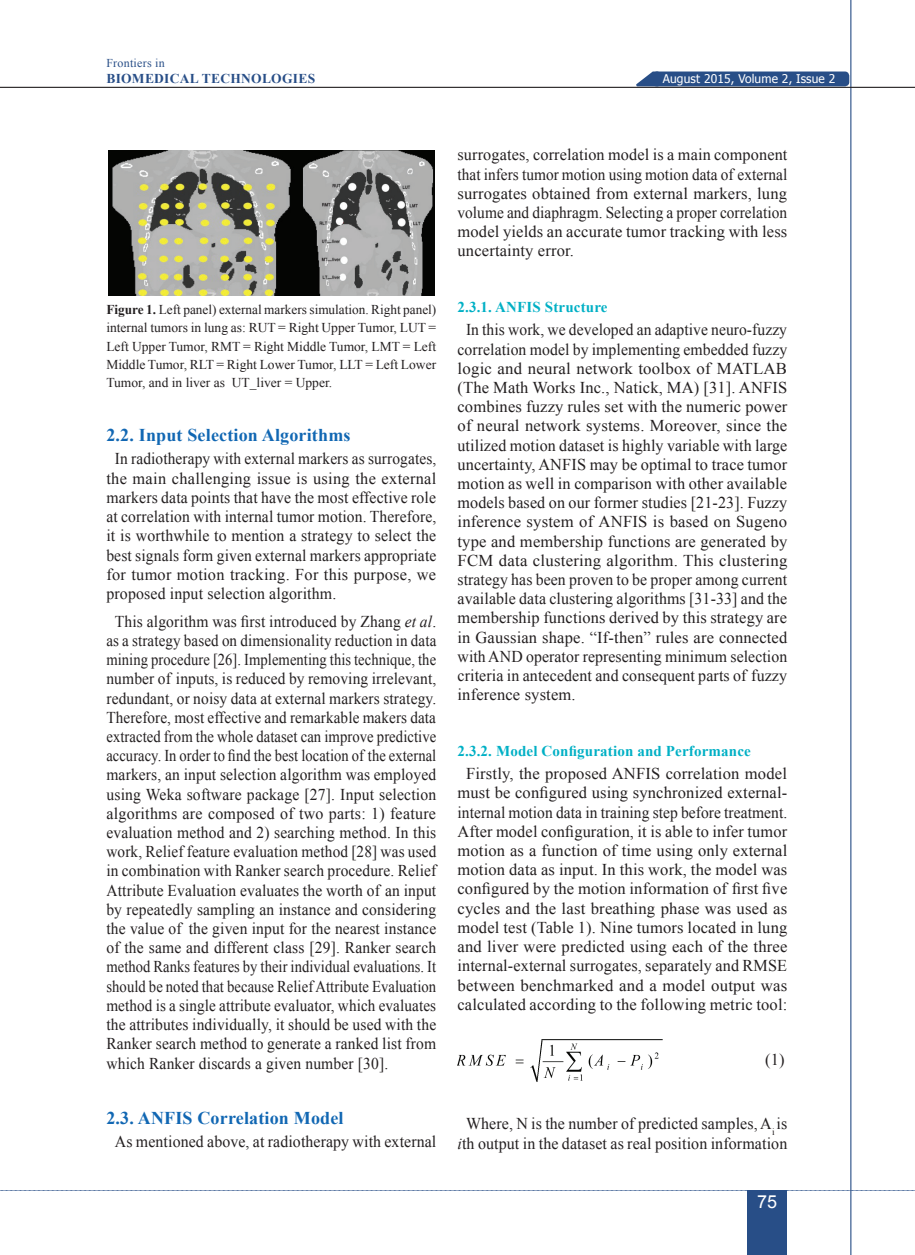
<style>
.page{position:relative;width:915px;height:1255px;background:#fff}
.page>*{position:absolute;margin:0;border:0;box-sizing:border-box;transform-origin:0 0}
.t1{font:700 18px "Times New Roman";letter-spacing:.01em;color:#1167b3}
.t2{font:18px "Arial";color:#fff}
.t3{font:16.5px/19.2px "Times New Roman";letter-spacing:.01em;color:#231f20;text-align:justify;scale:.94 1}
.t4{font:16.5px/19.2px "Times New Roman";letter-spacing:.01em;color:#231f20;text-align:justify}
.t5{font:16.5px/19.2px "Times New Roman";letter-spacing:.01em;color:#231f20;text-align:justify;scale:.93 1}
.t6{font:16.5px/19.5px "Times New Roman";letter-spacing:.01em;color:#231f20;text-align:center;scale:.96 1}
.t7{font:700 15px "Times New Roman";letter-spacing:.01em;color:#00b0c5}
.t8{font:13.5px/18px "Times New Roman";color:#231f20;text-align:justify}
.t9{font:700 13.5px "Times New Roman";letter-spacing:.02em;color:#284e87}
.t10{font:12px "Tahoma";letter-spacing:.01em;color:#fff}
.t11{font:12px "Times New Roman";letter-spacing:.02em;color:#284e87}
.s1{font-weight:700}
.s2{font-style:italic}
</style>
<div class="page">
<div style="left:652px;top:71px;width:197px;height:15px;background:#284e87;border-radius:4px"></div>
<svg style="left:636px;top:71px;width:22px;height:15px"></svg>
<hr style="left:850px;top:0;width:1px;height:1254px;background:#284e87">
<hr style="left:0;top:87px;width:914px;height:1px;background:#231f20">
<div style="left:746px;top:1190px;width:40px;height:64px;background:#284e87"></div>
<svg style="left:0;top:1190px;width:915px;height:1px"></svg>
<img style="left:108px;top:150px;width:326px;height:146px">
<img style="left:457px;top:1039px;width:206px;height:43px">
<p class="t11" style="left:106px;top:54px;width:60px">Frontiers in</p>
<p class="t9" style="left:106px;top:69px;width:210px">BIOMEDICAL TECHNOLOGIES</p>
<p class="t10" style="left:662px;top:71px;width:174px">August 2015, Volume 2, Issue 2</p>
<p class="t8" style="left:106px;top:301px;width:331px"><span class="s1">Figure 1.</span> Left panel) external markers simulation. Right panel) internal tumors in lung as: RUT = Right Upper Tumor, LUT = Left Upper Tumor, RMT = Right Middle Tumor, LMT = Left Middle Tumor, RLT = Right Lower Tumor, LLT = Left Lower Tumor, and in liver as UT_liver = Upper.</p>
<p class="t1" style="left:106px;top:422px;width:245px">2.2. Input Selection Algorithms</p>
<p class="t5" style="left:106px;top:449px;width:356px;text-indent:9px">In radiotherapy with external markers as surrogates, the main challenging issue is using the external markers data points that have the most effective role at correlation with internal tumor motion. Therefore, it is worthwhile to mention a strategy to select the best signals form given external markers appropriate for tumor motion tracking. For this purpose, we proposed input selection algorithm.</p>
<p class="t3" style="left:106px;top:611px;width:352px;text-indent:9px">This algorithm was first introduced by Zhang <span class="s2">et al</span>. as a strategy based on dimensionality reduction in data mining procedure [26]. Implementing this technique, the number of inputs, is reduced by removing irrelevant, redundant, or noisy data at external markers strategy.<br>Therefore, most effective and remarkable makers data extracted from the whole dataset can improve predictive accuracy. In order to find the best location of the external markers, an input selection algorithm was employed using Weka software package [27]. Input selection algorithms are composed of two parts: 1) feature evaluation method and 2) searching method. In this work, Relief feature evaluation method [28] was used in combination with Ranker search procedure. Relief Attribute Evaluation evaluates the worth of an input by repeatedly sampling an instance and considering the value of the given input for the nearest instance of the same and different class [29]. Ranker search method Ranks features by their individual evaluations. It should be noted that because Relief Attribute Evaluation method is a single attribute evaluator, which evaluates the attributes individually, it should be used with the Ranker search method to generate a ranked list from which Ranker discards a given number [30].</p>
<p class="t1" style="left:106px;top:1105px;width:239px">2.3. ANFIS Correlation Model</p>
<p class="t6" style="left:115px;top:1131px;width:336px">As mentioned above, at radiotherapy with external</p>
<p class="t4" style="left:457px;top:145px;width:331px">surrogates, correlation model is a main component that infers tumor motion using motion data of external surrogates obtained from external markers, lung volume and diaphragm. Selecting a proper correlation model yields an accurate tumor tracking with less uncertainty error.</p>
<p class="t7" style="left:457px;top:296px;width:151px">2.3.1. ANFIS Structure</p>
<p class="t3" style="left:457px;top:320px;width:352px;text-indent:9px">In this work, we developed an adaptive neuro-fuzzy correlation model by implementing embedded fuzzy logic and neural network toolbox of MATLAB (The Math Works Inc., Natick, MA) [31]. ANFIS combines fuzzy rules set with the numeric power of neural network systems. Moreover, since the utilized motion dataset is highly variable with large uncertainty, ANFIS may be optimal to trace tumor motion as well in comparison with other available models based on our former studies [21-23]. Fuzzy inference system of ANFIS is based on Sugeno type and membership functions are generated by FCM data clustering algorithm. This clustering strategy has been proven to be proper among current available data clustering algorithms [31-33] and the membership functions derived by this strategy are in Gaussian shape. “If-then” rules are connected with AND operator representing minimum selection criteria in antecedent and consequent parts of fuzzy inference system.</p>
<p class="t7" style="left:457px;top:740px;width:295px">2.3.2. Model Configuration and Performance</p>
<p class="t4" style="left:457px;top:763px;width:331px;text-align:center">Firstly, the proposed ANFIS correlation model must be configured using synchronized external&shy;internal motion data in training step before treatment.<br>After model configuration, it is able to infer tumor motion as a function of time using only external motion data as input. In this work, the model was configured by the motion information of first five cycles and the last breathing phase was used as model test (Table 1). Nine tumors located in lung and liver were predicted using each of the three internal-external surrogates, separately and RMSE between benchmarked and a model output was calculated according to the following metric tool:</p>
<p class="t4" style="left:765px;top:1050px;width:21px">(1)</p>
<p class="t6" style="left:457px;top:1113px;width:345px">Where, N is the number of predicted samples, A<sub>i</sub> is <span class="s2">i</span>th output in the dataset as real position information</p>
<p class="t2" style="left:757px;top:1189px;width:22px">75</p>
</div>
